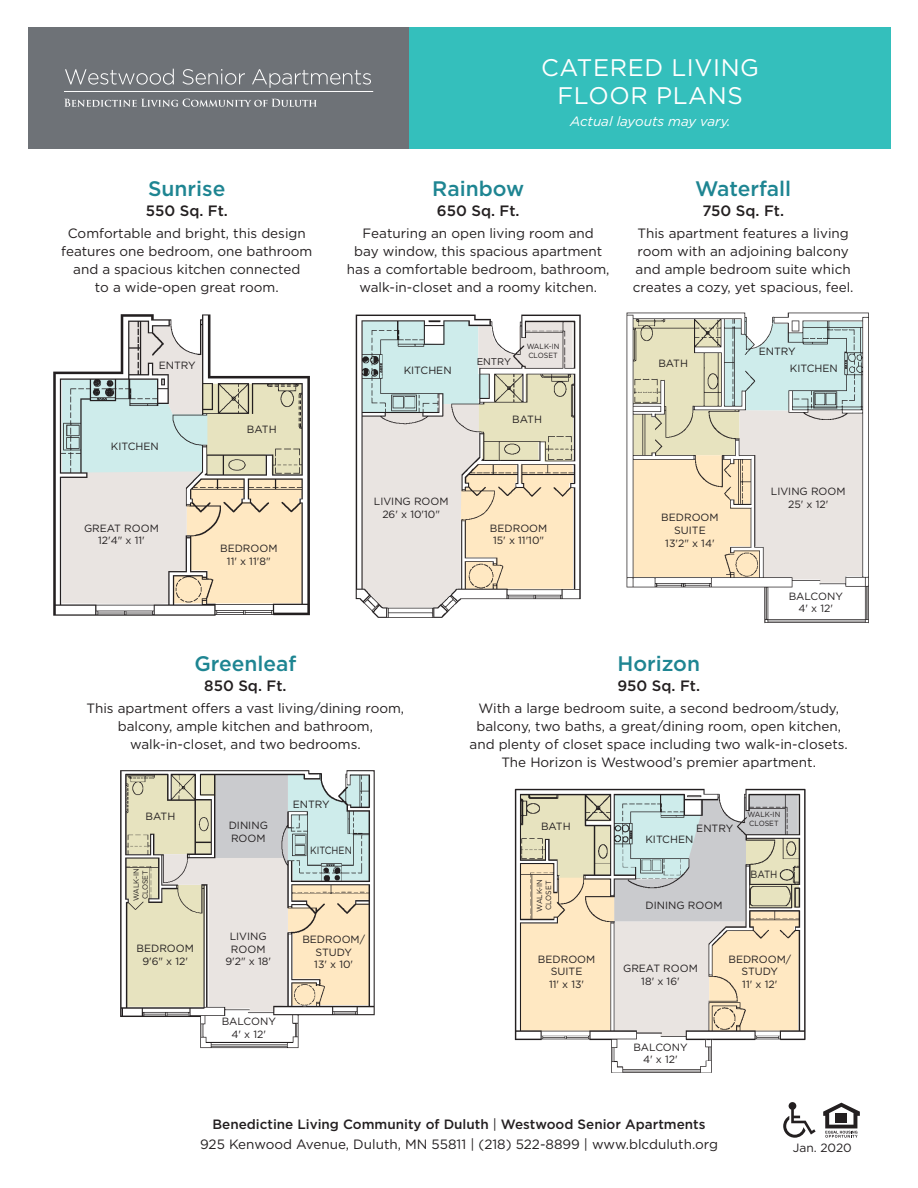
<style>
.page{position:relative;width:918px;height:1188px;background:#fff}
.page>*{position:absolute;margin:0;border:0;box-sizing:border-box;transform-origin:0 0}
.t1{font:24px/28.5px "Gotham";letter-spacing:.025em;color:#fff;text-align:center}
.t2{font:500 21px "Gotham";color:#1e8592}
.t3{font:500 15px "Gotham";color:#231f20}
.t4{font:13.5px/18px "Gotham";color:#231f20;text-align:center}
.t5{font:italic 13.5px "Gotham";color:#fff}
.t6{font:12px "Gotham";color:#231f20}
.t7{font:10.5px/12.6px "Gotham";color:#231f20;text-align:center}
.t8{font:10.5px "Gotham";color:#231f20;scale:.87 1}
.t9{font:10.5px "Gotham";color:#231f20;scale:.91 1}
.t10{font:9.75px "Gotham";color:#231f20}
.t11{font:7.5px/9px "Gotham";color:#231f20;scale:.95 1}
.s1{font-weight:500}
</style>
<div class="page">
<div style="left:28px;top:27px;width:381px;height:121px;background:#6e7277"></div>
<div style="left:409px;top:27px;width:482px;height:121px;background:#34bfbc"></div>
<hr style="left:64px;top:91px;width:309px;height:1px;background:#fff">
<svg style="left:65px;top:69px;width:109px;height:16px"></svg>
<svg style="left:182px;top:69px;width:63px;height:16px"></svg>
<svg style="left:252px;top:69px;width:119px;height:19px"></svg>
<svg style="left:64px;top:99px;width:253px;height:8px"></svg>
<svg style="left:823px;top:1103px;width:37px;height:35px"></svg>
<hr style="left:836px;top:1113px;width:11px;height:4px;background:#231f20">
<hr style="left:836px;top:1119px;width:11px;height:4px;background:#231f20">
<svg style="left:783px;top:1102px;width:33px;height:36px"></svg>
<img style="left:53px;top:314px;width:257px;height:302px">
<img style="left:355px;top:314px;width:226px;height:304px">
<img style="left:626px;top:312px;width:243px;height:312px">
<img style="left:120px;top:770px;width:255px;height:279px">
<img style="left:514px;top:788px;width:292px;height:285px">
<h2 class="t2" style="left:148px;top:175px;width:79px">Sunrise</h2>
<p class="t3" style="left:146px;top:201px;width:84px">550 Sq. Ft.</p>
<p class="t4" style="left:61px;top:224px;width:253px">Comfortable and bright, this design features one bedroom, one bathroom and a spacious kitchen connected<br>to a wide-open great room.</p>
<p class="t7" style="left:159px;top:359px;width:38px">ENTRY</p>
<p class="t7" style="left:111px;top:440px;width:49px">KITCHEN</p>
<p class="t7" style="left:247px;top:422px;width:31px">BATH</p>
<p class="t7" style="left:84px;top:521px;width:76px">GREAT ROOM<br>12'4" x 11'</p>
<p class="t7" style="left:220px;top:542px;width:59px">BEDROOM<br>11' x 11'8"</p>
<h1 class="t1" style="left:541px;top:52px;width:219px">CATERED LIVING<br>FLOOR PLANS</h1>
<p class="t5" style="left:570px;top:113px;width:162px">Actual layouts may vary.</p>
<h2 class="t2" style="left:432px;top:175px;width:93px">Rainbow</h2>
<p class="t3" style="left:437px;top:201px;width:84px">650 Sq. Ft.</p>
<p class="t4" style="left:347px;top:224px;width:264px">Featuring an open living room and<br>bay window, this spacious apartment has a comfortable bedroom, bathroom, walk-in-closet and a roomy kitchen.</p>
<p class="t7" style="left:404px;top:364px;width:49px">KITCHEN</p>
<p class="t10" style="left:477px;top:355px;width:36px">ENTRY</p>
<p class="t11" style="left:527px;top:342px;width:36px">WALK-IN<br>CLOSET</p>
<p class="t7" style="left:512px;top:413px;width:31px">BATH</p>
<h2 class="t2" style="left:695px;top:175px;width:97px">Waterfall</h2>
<p class="t3" style="left:702px;top:201px;width:83px">750 Sq. Ft.</p>
<p class="t4" style="left:633px;top:224px;width:222px">This apartment features a living room with an adjoining balcony and ample bedroom suite which creates a cozy, yet spacious, feel.</p>
<p class="t7" style="left:658px;top:357px;width:31px">BATH</p>
<p class="t7" style="left:790px;top:344px;width:49px;line-height:16px;text-align:left;text-indent:-31px">ENTRY<br>KITCHEN</p>
<p class="t7" style="left:374px;top:495px;width:76px">LIVING ROOM<br>26' x 10'10"</p>
<p class="t7" style="left:490px;top:521px;width:59px">BEDROOM<br>15' x 11'10"</p>
<p class="t7" style="left:661px;top:511px;width:59px">BEDROOM<br>SUITE<br>13'2" x 14'</p>
<p class="t7" style="left:771px;top:485px;width:76px">LIVING ROOM<br>25' x 12'</p>
<p class="t7" style="left:789px;top:589px;width:56px">BALCONY<br>4' x 12'</p>
<h2 class="t2" style="left:194px;top:650px;width:104px">Greenleaf</h2>
<p class="t3" style="left:204px;top:676px;width:84px">850 Sq. Ft.</p>
<p class="t4" style="left:87px;top:699px;width:319px">This apartment offers a vast living/dining room, balcony, ample kitchen and bathroom, walk-in-closet, and two bedrooms.</p>
<p class="t7" style="left:146px;top:810px;width:31px">BATH</p>
<p class="t11" style="left:132px;top:901px;width:36px;rotate:-90deg">WALK-IN<br>CLOSET</p>
<p class="t7" style="left:137px;top:942px;width:59px">BEDROOM<br>9'6" x 12'</p>
<p class="t7" style="left:229px;top:819px;width:41px;text-align:left">DINING<br>ROOM</p>
<p class="t7" style="left:293px;top:798px;width:38px">ENTRY</p>
<p class="t8" style="left:310px;top:843px;width:49px">KITCHEN</p>
<p class="t7" style="left:225px;top:930px;width:47px">LIVING<br>ROOM<br>9'2" x 18'</p>
<p class="t7" style="left:302px;top:933px;width:64px">BEDROOM/<br>STUDY<br>13' x 10'</p>
<p class="t7" style="left:222px;top:1015px;width:56px">BALCONY<br>4' x 12'</p>
<h2 class="t2" style="left:617px;top:650px;width:84px">Horizon</h2>
<p class="t3" style="left:617px;top:676px;width:84px">950 Sq. Ft.</p>
<p class="t4" style="left:470px;top:699px;width:380px">With a large bedroom suite, a second bedroom/study, balcony, two baths, a great/dining room, open kitchen, and plenty of closet space including two walk-in-closets.<br>The Horizon is Westwood’s premier apartment.</p>
<p class="t7" style="left:541px;top:820px;width:31px">BATH</p>
<p class="t11" style="left:535px;top:912px;width:36px;rotate:-90deg">WALK-IN<br>CLOSET</p>
<p class="t7" style="left:696px;top:822px;width:38px">ENTRY</p>
<p class="t7" style="left:645px;top:833px;width:49px">KITCHEN</p>
<p class="t7" style="left:646px;top:899px;width:78px">DINING ROOM</p>
<p class="t11" style="left:748px;top:810px;width:36px">WALK-IN<br>CLOSET</p>
<p class="t9" style="left:750px;top:868px;width:31px">BATH</p>
<p class="t7" style="left:538px;top:953px;width:59px">BEDROOM<br>SUITE<br>11' x 13'</p>
<p class="t7" style="left:623px;top:962px;width:76px">GREAT ROOM<br>18' x 16'</p>
<p class="t7" style="left:633px;top:1040px;width:56px">BALCONY<br>4' x 12'</p>
<p class="t7" style="left:728px;top:953px;width:64px">BEDROOM/<br>STUDY<br>11' x 12'</p>
<p class="t4" style="left:200px;top:1114px;width:519px;line-height:19.5px"><span class="s1">Benedictine Living Community of Duluth</span> | <span class="s1">Westwood Senior Apartments<br></span>925 Kenwood Avenue, Duluth, MN 55811 | (218) 522-8899 | www.blcduluth.org</p>
<p class="t6" style="left:793px;top:1140px;width:60px">Jan. 2020</p>
</div>
